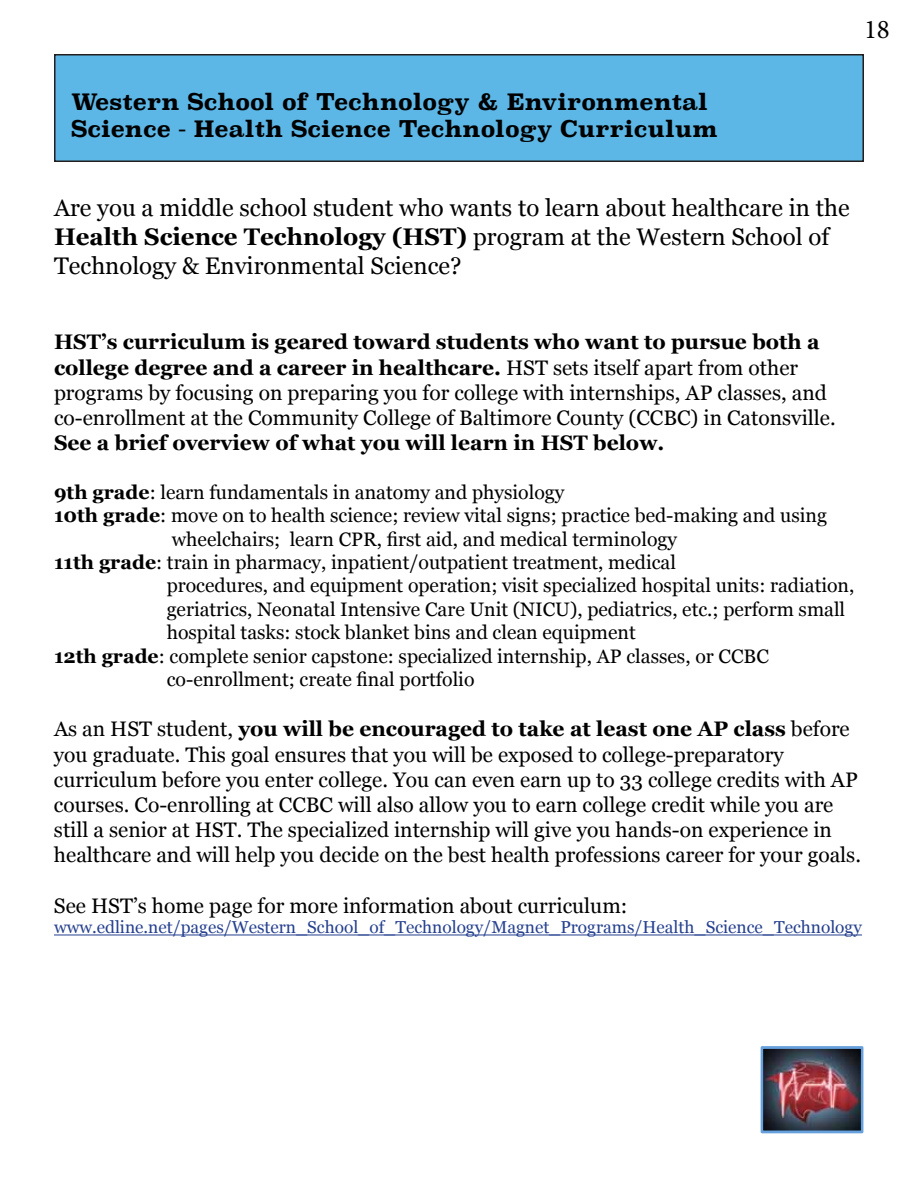
<style>
.page{position:relative;width:918px;height:1188px;background:#fff}
.page>*{position:absolute;margin:0;border:0;box-sizing:border-box;transform-origin:0 0}
.t1{font:27px "Minion Pro";color:#000}
.t2{font:24px/28.8px "Georgia";color:#000}
.t3{font:700 22.5px/27px "Superclarendon";color:#000}
.t4{font:21px/25.2px "Georgia";color:#000}
.t5{font:700 21px "Georgia";color:#000}
.t6{font:19.5px "Georgia";color:#000}
.t7{font:17.25px "Georgia";color:#25408f}
.s1{font-weight:700}
</style>
<div class="page">
<div style="left:55px;top:55px;width:808px;height:106px;background:#5cb7e6"></div>
<div style="left:54px;top:54px;width:810px;height:108px;border:2px solid #231f20"></div>
<hr style="left:54px;top:935px;width:808px;height:1px;background:#25408f">
<img style="left:765px;top:1050px;width:95px;height:79px">
<div style="left:761px;top:1046px;width:103px;height:87px;border:3px solid #66a1dd"></div>
<p class="t3" style="left:71px;top:90px;width:648px">Western School of Technology &amp; Environmental<br>Science - Health Science Technology Curriculum</p>
<p class="t1" style="left:864px;top:11px;width:27px">18</p>
<p class="t2" style="left:54px;top:192px;width:797px">Are you a middle school student who wants to learn about healthcare in the<br><span class="s1">Health Science Technology (HST)</span> program at the Western School of<br>Technology &amp; Environmental Science?</p>
<p class="t4" style="left:54px;top:329px;width:783px"><span class="s1">HST’s curriculum is geared toward students who want to pursue both a college degree and a career in healthcare.</span> HST sets itself apart from other programs by focusing on preparing you for college with internships, AP classes, and co-enrollment at the Community College of Baltimore County (CCBC) in Catonsville.</p>
<p class="t5" style="left:54px;top:427px;width:612px">See a brief overview of what you will learn in HST below.</p>
<p class="t6" style="left:54px;top:478px;width:512px"><span class="s1">9th grade</span>: learn fundamentals in anatomy and physiology</p>
<p class="t6" style="left:54px;top:501px;width:774px"><span class="s1">10th grade</span>: move on to health science; review vital signs; practice bed-making and using</p>
<p class="t6" style="left:172px;top:525px;width:507px">wheelchairs; learn CPR, first aid, and medical terminology</p>
<p class="t6" style="left:54px;top:548px;width:624px"><span class="s1">11th grade</span>: train in pharmacy, inpatient/outpatient treatment, medical</p>
<p class="t6" style="left:167px;top:571px;width:689px">procedures, and equipment operation; visit specialized hospital units: radiation,</p>
<p class="t6" style="left:167px;top:595px;width:680px">geriatrics, Neonatal Intensive Care Unit (NICU), pediatrics, etc.; perform small</p>
<p class="t6" style="left:167px;top:618px;width:471px">hospital tasks: stock blanket bins and clean equipment</p>
<p class="t6" style="left:54px;top:642px;width:716px"><span class="s1">12th grade</span>: complete senior capstone: specialized internship, AP classes, or CCBC</p>
<p class="t6" style="left:167px;top:665px;width:309px">co-enrollment; create final portfolio</p>
<p class="t4" style="left:54px;top:716px;width:809px">As an HST student, <span class="s1">you will be encouraged to take at least one AP class</span> before you graduate. This goal ensures that you will be exposed to college-preparatory curriculum before you enter college. You can even earn up to 33 college credits with AP courses. Co-enrolling at CCBC will also allow you to earn college credit while you are still a senior at HST. The specialized internship will give you hands-on experience in healthcare and will help you decide on the best health professions career for your goals.</p>
<p class="t4" style="left:54px;top:892px;width:575px">See HST’s home page for more information about curriculum:</p>
<p class="t7" style="left:54px;top:915px;width:809px">www.edline.net/pages/Western_School_of_Technology/Magnet_Programs/Health_Science_Technology</p>
</div>
